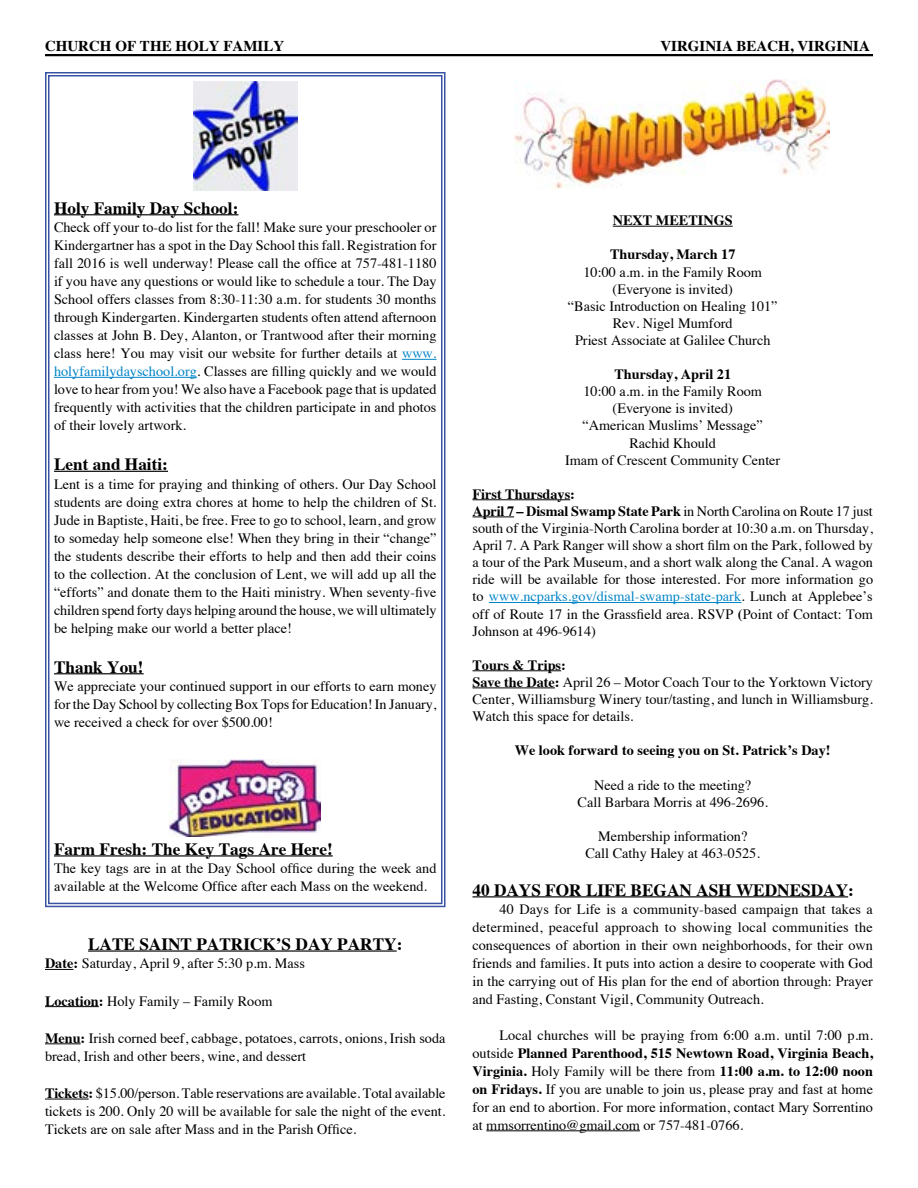
<style>
.page{position:relative;width:918px;height:1188px;background:#fff}
.page>*{position:absolute;margin:0;border:0;box-sizing:border-box;transform-origin:0 0}
.t1{font:700 17.25px "Times";color:#000}
.t2{font:700 15px "Times";color:#000}
.t3{font:14.25px/18px "Times";color:#000;text-align:justify}
.t4{font:700 14.25px "Times";color:#000}
.s1{color:#0084c7}
.s2{font-weight:700}
</style>
<div class="page">
<hr style="left:45px;top:54px;width:828px;height:2px;background:#000">
<svg style="left:45px;top:72px;width:401px;height:836px"></svg>
<hr style="left:54px;top:214px;width:184px;height:1px;background:#000">
<hr style="left:402px;top:359px;width:35px;height:1px;background:#0084c7">
<hr style="left:54px;top:377px;width:143px;height:1px;background:#0084c7">
<hr style="left:54px;top:471px;width:114px;height:1px;background:#000">
<hr style="left:54px;top:673px;width:90px;height:1px;background:#000">
<hr style="left:54px;top:855px;width:279px;height:2px;background:#000">
<hr style="left:88px;top:950px;width:309px;height:2px;background:#000">
<svg style="left:45px;top:969px;width:28px;height:1px"></svg>
<hr style="left:45px;top:1006px;width:54px;height:1px;background:#000">
<hr style="left:45px;top:1043px;width:36px;height:1px;background:#000">
<hr style="left:45px;top:1099px;width:44px;height:1px;background:#000">
<img style="left:193px;top:81px;width:104px;height:109px">
<img style="left:170px;top:760px;width:151px;height:76px">
<hr style="left:613px;top:226px;width:120px;height:1px;background:#000">
<hr style="left:472px;top:499px;width:98px;height:1px;background:#000">
<hr style="left:472px;top:516px;width:42px;height:1px;background:#000">
<hr style="left:489px;top:602px;width:252px;height:1px;background:#0084c7">
<hr style="left:472px;top:670px;width:89px;height:1px;background:#000">
<hr style="left:472px;top:687px;width:83px;height:1px;background:#000">
<hr style="left:472px;top:896px;width:376px;height:1px;background:#000">
<hr style="left:486px;top:1130px;width:154px;height:1px;background:#000">
<img style="left:515px;top:80px;width:315px;height:108px">
<p class="t2" style="left:45px;top:31px;width:241px">CHURCH OF THE HOLY FAMILY</p>
<p class="t2" style="left:660px;top:31px;width:211px">VIRGINIA BEACH, VIRGINIA</p>
<p class="t1" style="left:54px;top:191px;width:186px">Holy Family Day School:</p>
<p class="t3" style="left:54px;top:217px;width:384px">Check off your to-do list for the fall! Make sure your preschooler or Kindergartner has a spot in the Day School this fall. Registration for fall 2016 is well underway! Please call the office at 757-481-1180 if you have any questions or would like to schedule a tour. The Day School offers classes from 8:30-11:30 a.m. for students 30 months through Kindergarten. Kindergarten students often attend afternoon classes at John B. Dey, Alanton, or Trantwood after their morning class here! You may visit our website for further details at <span class="s1">www. holyfamilydayschool.org</span>. Classes are filling quickly and we would love to hear from you! We also have a Facebook page that is updated frequently with activities that the children participate in and photos of their lovely artwork.</p>
<p class="t1" style="left:54px;top:448px;width:116px">Lent and Haiti:</p>
<p class="t3" style="left:54px;top:474px;width:384px">Lent is a time for praying and thinking of others. Our Day School students are doing extra chores at home to help the children of St.<br>Jude in Baptiste, Haiti, be free. Free to go to school, learn, and grow to someday help someone else! When they bring in their “change” the students describe their efforts to help and then add their coins to the collection. At the conclusion of Lent, we will add up all the “efforts” and donate them to the Haiti ministry. When seventy-five children spend forty days helping around the house, we will ultimately be helping make our world a better place!</p>
<p class="t1" style="left:54px;top:650px;width:91px">Thank You!</p>
<p class="t3" style="left:54px;top:676px;width:384px">We appreciate your continued support in our efforts to earn money for the Day School by collecting Box Tops for Education! In January, we received a check for over $500.00!</p>
<p class="t1" style="left:54px;top:832px;width:280px">Farm Fresh: The Key Tags Are Here!</p>
<p class="t3" style="left:54px;top:858px;width:384px">The key tags are in at the Day School office during the week and available at the Welcome Office after each Mass on the weekend.</p>
<p class="t1" style="left:88px;top:928px;width:316px">LATE SAINT PATRICK’S DAY PARTY:</p>
<p class="t3" style="left:45px;top:953px;width:262px"><span class="s2">Date:</span> Saturday, April 9, after 5:30 p.m. Mass</p>
<p class="t3" style="left:45px;top:991px;width:229px"><span class="s2">Location:</span> Holy Family – Family Room</p>
<p class="t3" style="left:45px;top:1028px;width:402px"><span class="s2">Menu:</span> Irish corned beef, cabbage, potatoes, carrots, onions, Irish soda bread, Irish and other beers, wine, and dessert</p>
<p class="t3" style="left:45px;top:1083px;width:402px"><span class="s2">Tickets:</span> $15.00/person. Table reservations are available. Total available tickets is 200. Only 20 will be available for sale the night of the event.<br>Tickets are on sale after Mass and in the Parish Office.</p>
<p class="t4" style="left:613px;top:207px;width:121px">NEXT MEETINGS</p>
<p class="t4" style="left:610px;top:241px;width:127px">Thursday, March 17</p>
<p class="t3" style="left:568px;top:262px;width:211px;line-height:17.1px;text-align:center">10:00 a.m. in the Family Room (Everyone is invited)<br>“Basic Introduction on Healing 101”<br>Rev. Nigel Mumford<br>Priest Associate at Galilee Church</p>
<p class="t4" style="left:614px;top:361px;width:118px">Thursday, April 21</p>
<p class="t3" style="left:565px;top:382px;width:217px;line-height:17.1px;text-align:center">10:00 a.m. in the Family Room (Everyone is invited)<br>“American Muslims’ Message”<br>Rachid Khould<br>Imam of Crescent Community Center</p>
<p class="t3" style="left:472px;top:484px;width:402px;line-height:17.1px;text-align:left"><span class="s2">First Thursdays:<br>April 7 – Dismal Swamp State Park</span> in North Carolina on Route 17 just south of the Virginia-North Carolina border at 10:30 a.m. on Thursday, April 7. A Park Ranger will show a short film on the Park, followed by a tour of the Park Museum, and a short walk along the Canal. A wagon ride will be available for those interested. For more information go to <span class="s1">www.ncparks.gov/dismal-swamp-state-park</span>. Lunch at Applebee’s off of Route 17 in the Grassfield area. RSVP <span class="s2">(</span>Point of Contact: Tom Johnson at 496-9614)</p>
<p class="t3" style="left:472px;top:655px;width:402px;line-height:17.1px;text-align:left"><span class="s2">Tours &amp; Trips:<br>Save the Date:</span> April 26 – Motor Coach Tour to the Yorktown Victory Center, Williamsburg Winery tour/tasting, and lunch in Williamsburg.<br>Watch this space for details.</p>
<p class="t4" style="left:515px;top:737px;width:317px">We look forward to seeing you on St. Patrick’s Day!</p>
<p class="t3" style="left:578px;top:775px;width:192px;line-height:17.1px;text-align:center">Need a ride to the meeting?<br>Call Barbara Morris at 496-2696.</p>
<p class="t3" style="left:585px;top:826px;width:176px;line-height:17.1px;text-align:center">Membership information?<br>Call Cathy Haley at 463-0525.</p>
<p class="t1" style="left:472px;top:873px;width:383px">40 DAYS FOR LIFE BEGAN ASH WEDNESDAY:</p>
<p class="t3" style="left:472px;top:899px;width:402px;text-indent:27px">40 Days for Life is a community-based campaign that takes a determined, peaceful approach to showing local communities the consequences of abortion in their own neighborhoods, for their own friends and families. It puts into action a desire to cooperate with God in the carrying out of His plan for the end of abortion through: Prayer and Fasting, Constant Vigil, Community Outreach.</p>
<p class="t3" style="left:472px;top:1025px;width:402px;text-indent:27px">Local churches will be praying from 6:00 a.m. until 7:00 p.m. outside <span class="s2">Planned Parenthood, 515 Newtown Road, Virginia Beach, Virginia.</span> Holy Family will be there from <span class="s2">11:00 a.m. to 12:00 noon on Fridays.</span> If you are unable to join us, please pray and fast at home for an end to abortion. For more information, contact Mary Sorrentino at mmsorrentino@gmail.com or 757-481-0766.</p>
</div>
